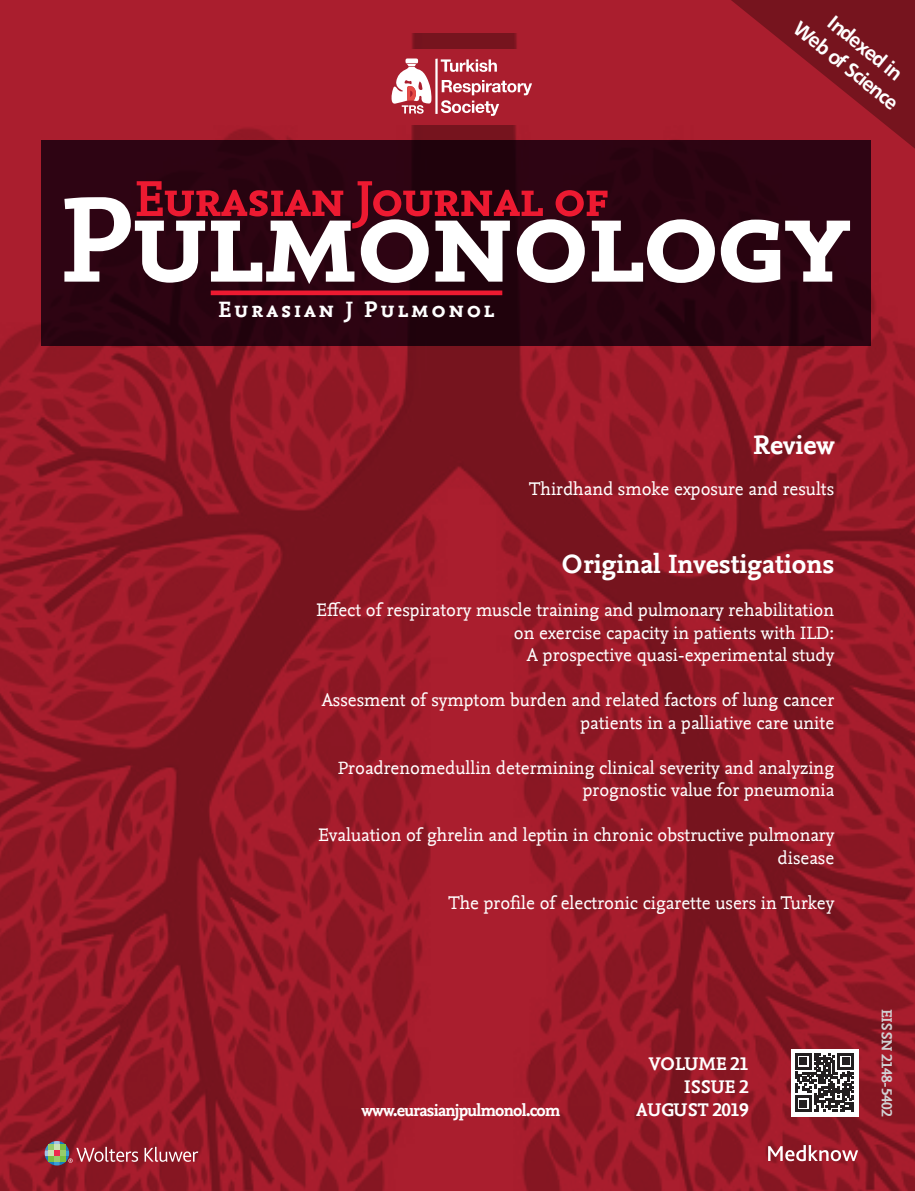
<style>
.page{position:relative;width:915px;height:1191px;background:#fff}
.page>*{position:absolute;margin:0;border:0;box-sizing:border-box;transform-origin:0 0}
.t1{font:127.05px "Nexus Mix Bold SC";letter-spacing:-.04em;color:#fff}
.t2{font:52.8px "Nexus Mix Bold SC";letter-spacing:-.04em;color:#ed1a31}
.t3{font:700 27.75px "Nexus Mix TF";color:#fff}
.t4{font:23.25px "Nexus Mix Bold SC";letter-spacing:.1em;color:#fff}
.t5{font:21px "Gill Sans Boldpcw";color:#fff}
.t6{font:700 19.2px "Nexus Mix TF";letter-spacing:-.04em;color:#fff}
.t7{font:18.75px/22.5px "Nexus Mix";color:#fff;text-align:right}
.t8{font:700 17.7px "Nexus Mix TF";letter-spacing:-.04em;color:#fff}
.t9{font:700 15.45px "Nexus Mix TF";letter-spacing:-.04em;color:#d1d2d4}
</style>
<div class="page">
<div style="left:0;top:0;width:914px;height:1191px;background:#aa1e2e"></div>
<img style="left:0;top:125px;width:914px;height:1066px">
<img style="left:42px;top:141px;width:827px;height:204px">
<div style="left:211px;top:290px;width:291px;height:5px;background:#ed1a31"></div>
<svg style="left:391px;top:58px;width:141px;height:58px"></svg>
<div style="left:790px;top:1048px;width:67px;height:68px;background:#fff"></div>
<svg style="left:795px;top:1053px;width:58px;height:59px"></svg>
<img style="left:412px;top:34px;width:105px;height:14px">
<svg style="left:702px;top:0;width:212px;height:166px"></svg>
<svg style="left:45px;top:1141px;width:93px;height:24px"></svg>
<svg style="left:144px;top:1146px;width:54px;height:15px"></svg>
<svg style="left:767px;top:1145px;width:90px;height:16px"></svg>
<p class="t5" style="left:837px;top:10px;width:91px;rotate:39deg">Indexed in</p>
<p class="t5" style="left:803px;top:16px;width:129px;rotate:39deg">Web of Science</p>
<p class="t2" style="left:134px;top:168px;width:475px">Eurasıan Journal of</p>
<p class="t1" style="left:60px;top:166px;width:793px">Pulmonology</p>
<p class="t4" style="left:218px;top:296px;width:278px">Eurasian J Pulmonol</p>
<p class="t3" style="left:753px;top:428px;width:83px">Review</p>
<p class="t7" style="left:529px;top:478px;width:306px">Thirdhand smoke exposure and results</p>
<p class="t3" style="left:560px;top:547px;width:275px">Original Investigations</p>
<p class="t7" style="left:316px;top:599px;width:519px">Effect of respiratory muscle training and pulmonary rehabilitation on exercise capacity in patients with ILD:<br>A prospective quasi-experimental study</p>
<p class="t7" style="left:321px;top:689px;width:514px">Assesment of symptom burden and related factors of lung cancer patients in a palliative care unite</p>
<p class="t7" style="left:338px;top:756px;width:497px">Proadrenomedullin determining clinical severity and analyzing prognostic value for pneumonia</p>
<p class="t7" style="left:318px;top:824px;width:517px">Evaluation of ghrelin and leptin in chronic obstructive pulmonary disease</p>
<p class="t7" style="left:448px;top:891px;width:387px">The profile of electronic cigarette users in Turkey</p>
<p class="t8" style="left:361px;top:1099px;width:200px">www.eurasianjpulmonol.com</p>
<p class="t6" style="left:648px;top:1052px;width:102px">VOLUME 21</p>
<p class="t6" style="left:683px;top:1075px;width:66px">ISSUE 2</p>
<p class="t6" style="left:636px;top:1098px;width:114px">AUGUST 2019</p>
<p class="t9" style="left:896px;top:1009px;width:109px;rotate:90deg">EISSN 2148-5402</p>
</div>
